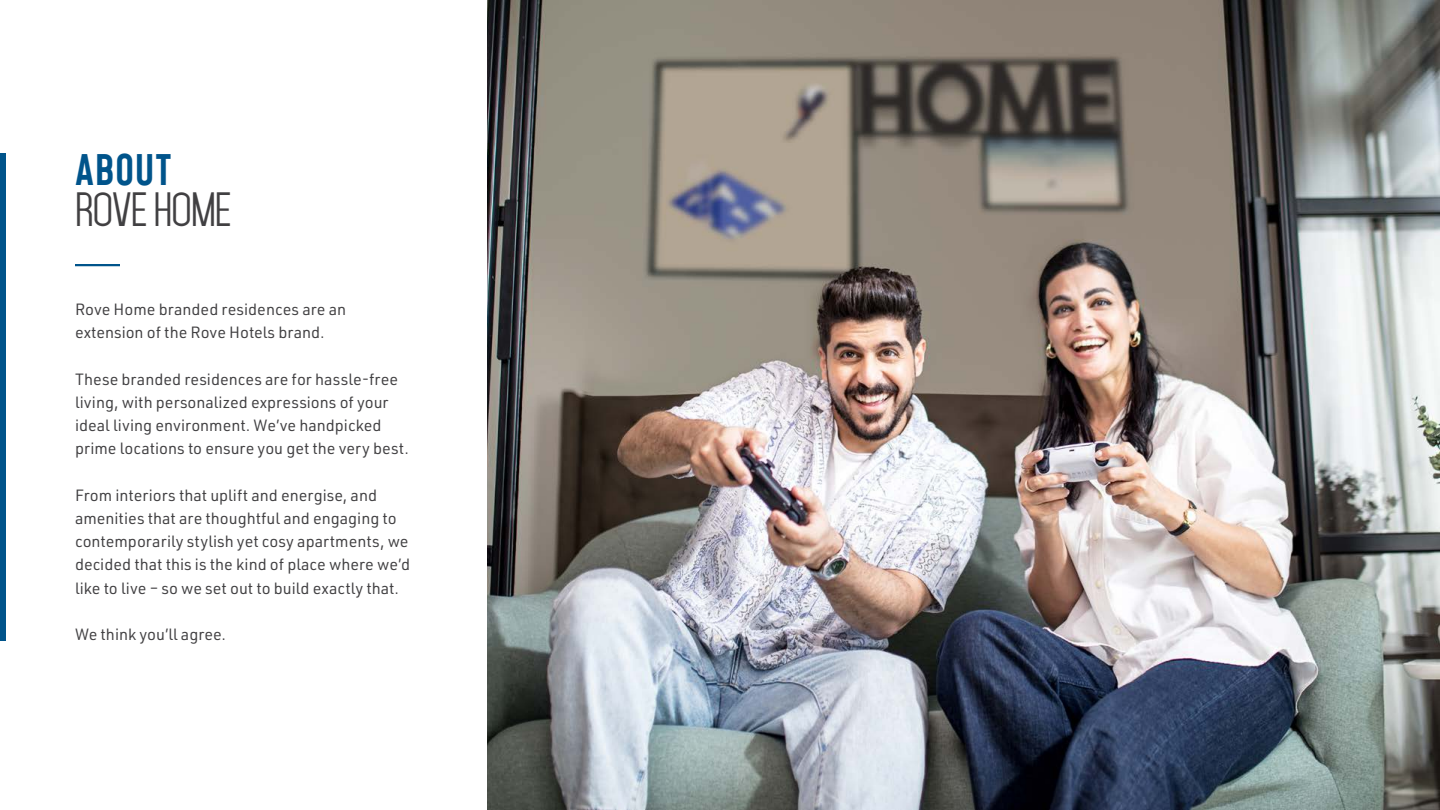
<style>
.page{position:relative;width:1440px;height:810px;background:#fff}
.page>*{position:absolute;margin:0;border:0;box-sizing:border-box;transform-origin:0 0}
.t1{font:41.25px "Mohave";letter-spacing:-.02em;color:#414042}
.t2{font:500 41.25px "Mohave";letter-spacing:-.005em;color:#00548b}
.t3{font:15.98px/23.2px "URWDIN";color:#414042}
</style>
<div class="page">
<img style="left:488px;top:0;width:952px;height:810px">
<div style="left:0;top:153px;width:6px;height:487px;background:#00548b"></div>
<hr style="left:75px;top:264px;width:45px;height:2px;background:#00548b">
<h1 class="t2" style="left:75px;top:145px;width:98px">ABOUT</h1>
<h1 class="t1" style="left:75px;top:185px;width:158px">ROVE HOME</h1>
<p class="t3" style="left:75px;top:298px;width:273px">Rove Home branded residences are an extension of the Rove Hotels brand.</p>
<p class="t3" style="left:75px;top:367px;width:335px">These branded residences are for hassle-free living, with personalized expressions of your ideal living environment. We’ve handpicked prime locations to ensure you get the very best.</p>
<p class="t3" style="left:75px;top:483px;width:337px">From interiors that uplift and energise, and amenities that are thoughtful and engaging to contemporarily stylish yet cosy apartments, we decided that this is the kind of place where we’d like to live – so we set out to build exactly that.</p>
<p class="t3" style="left:75px;top:622px;width:153px">We think you’ll agree.</p>
</div>
